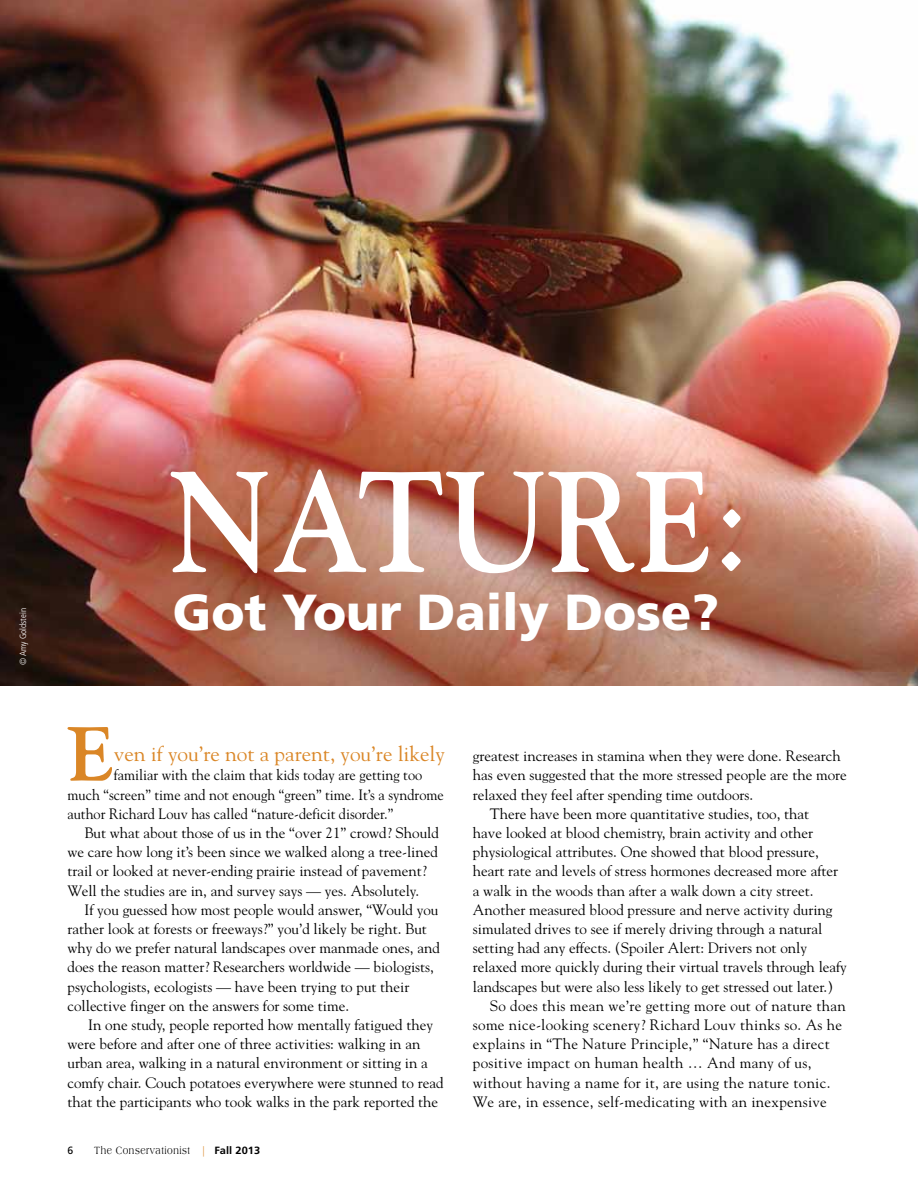
<style>
.page{position:relative;width:918px;height:1188px;background:#fff}
.page>*{position:absolute;margin:0;border:0;box-sizing:border-box;transform-origin:0 0}
.t1{font:700 142.05px "Goudy";color:#fff;scale:.87 1}
.t2{font:700 75.9px "Goudy";color:#da8626}
.t3{font:900 50.7px "Frutiger";color:#fff}
.t4{font:21px "Goudy";color:#da8626}
.t5{font:15px/19.2px "Goudy";color:#000}
.t6{font:15px "Goudy";letter-spacing:.02em;color:#000}
.t7{font:15px/19.2px "Goudy";color:#000;scale:.95 1}
.t8{font:11.25px "Americana";letter-spacing:.065em;color:#000;scale:.75 1}
.t9{font:10.5px "Frutiger";color:#000}
.t10{font:300 condensed 9px "Frutiger";color:#fff}
.s1{font-family:"Goudy Old Style BT";font-weight:400;font-size:152.25px}
.s2{font-family:"Frutiger";font-weight:300;font-stretch:condensed;font-size:10.5px;color:#da8626}
.s3{font-family:"Frutiger";font-weight:700;font-size:10.5px}
</style>
<div class="page">
<img style="left:0;top:0;width:918px;height:685px">
<p class="t10" style="left:18px;top:665px;width:58px;rotate:-90deg">© Amy Goldstein</p>
<h1 class="t1" style="left:170px;top:437px;width:672px">NATURE<span class="s1">:</span></h1>
<h3 class="t3" style="left:173px;top:581px;width:548px">Got Your Daily Dose?</h3>
<h2 class="t2" style="left:68px;top:709px;width:46px">E</h2>
<h3 class="t4" style="left:114px;top:741px;width:333px">ven if you’re not a parent, you’re likely</h3>
<p class="t7" style="left:68px;top:765px;width:398px;text-indent:46px">familiar with the claim that kids today are getting too much “screen” time and not enough “green” time. It’s a syndrome author Richard Louv has called “nature-deficit disorder.”</p>
<p class="t5" style="left:68px;top:823px;width:373px;text-indent:17px">But what about those of us in the “over 21” crowd? Should we care how long it’s been since we walked along a tree-lined trail or looked at never-ending prairie instead of pavement?<br>Well the studies are in, and survey says — yes. Absolutely.</p>
<p class="t5" style="left:68px;top:900px;width:374px;text-indent:17px">If you guessed how most people would answer, “Would you rather look at forests or freeways?” you’d likely be right. But why do we prefer natural landscapes over manmade ones, and does the reason matter? Researchers worldwide — biologists, psychologists, ecologists — have been trying to put their collective finger on the answers for some time.</p>
<p class="t5" style="left:68px;top:1015px;width:378px;text-indent:21px">In one study, people reported how mentally fatigued they were before and after one of three activities: walking in an urban area, walking in a natural environment or sitting in a comfy chair. Couch potatoes everywhere were stunned to read that the participants who took walks in the park reported the</p>
<p class="t9" style="left:68px;top:1144px;width:7px">6</p>
<p class="t8" style="left:94px;top:1144px;width:223px">The Conservationist <span class="s2">|</span> <span class="s3">Fall 2013</span></p>
<p class="t5" style="left:473px;top:746px;width:369px">greatest increases in stamina when they were done. Research</p>
<p class="t5" style="left:473px;top:765px;width:376px">has even suggested that the more stressed people are the more</p>
<p class="t5" style="left:473px;top:785px;width:282px">relaxed they feel after spending time outdoors.</p>
<p class="t5" style="left:490px;top:804px;width:321px">There have been more quantitative studies, too, that</p>
<p class="t5" style="left:473px;top:823px;width:342px">have looked at blood chemistry, brain activity and other</p>
<p class="t5" style="left:473px;top:842px;width:347px">physiological attributes. One showed that blood pressure,</p>
<p class="t5" style="left:473px;top:861px;width:367px">heart rate and levels of stress hormones decreased more after</p>
<p class="t5" style="left:473px;top:881px;width:342px">a walk in the woods than after a walk down a city street.</p>
<p class="t5" style="left:473px;top:900px;width:361px">Another measured blood pressure and nerve activity during</p>
<p class="t5" style="left:473px;top:919px;width:351px">simulated drives to see if merely driving through a natural</p>
<p class="t5" style="left:473px;top:938px;width:336px">setting had any effects. (Spoiler Alert: Drivers not only</p>
<p class="t5" style="left:473px;top:957px;width:376px">relaxed more quickly during their virtual travels through leafy</p>
<p class="t5" style="left:473px;top:977px;width:362px">landscapes but were also less likely to get stressed out later.)</p>
<p class="t6" style="left:490px;top:996px;width:358px">So does this mean we’re getting more out of nature than</p>
<p class="t6" style="left:473px;top:1016px;width:371px">some nice-looking scenery? Richard Louv thinks so. As he</p>
<p class="t6" style="left:473px;top:1035px;width:358px">explains in “The Nature Principle,” “Nature has a direct</p>
<p class="t6" style="left:473px;top:1054px;width:340px">positive impact on human health … And many of us,</p>
<p class="t6" style="left:473px;top:1073px;width:359px">without having a name for it, are using the nature tonic.</p>
<p class="t6" style="left:473px;top:1092px;width:356px">We are, in essence, self-medicating with an inexpensive</p>
</div>
